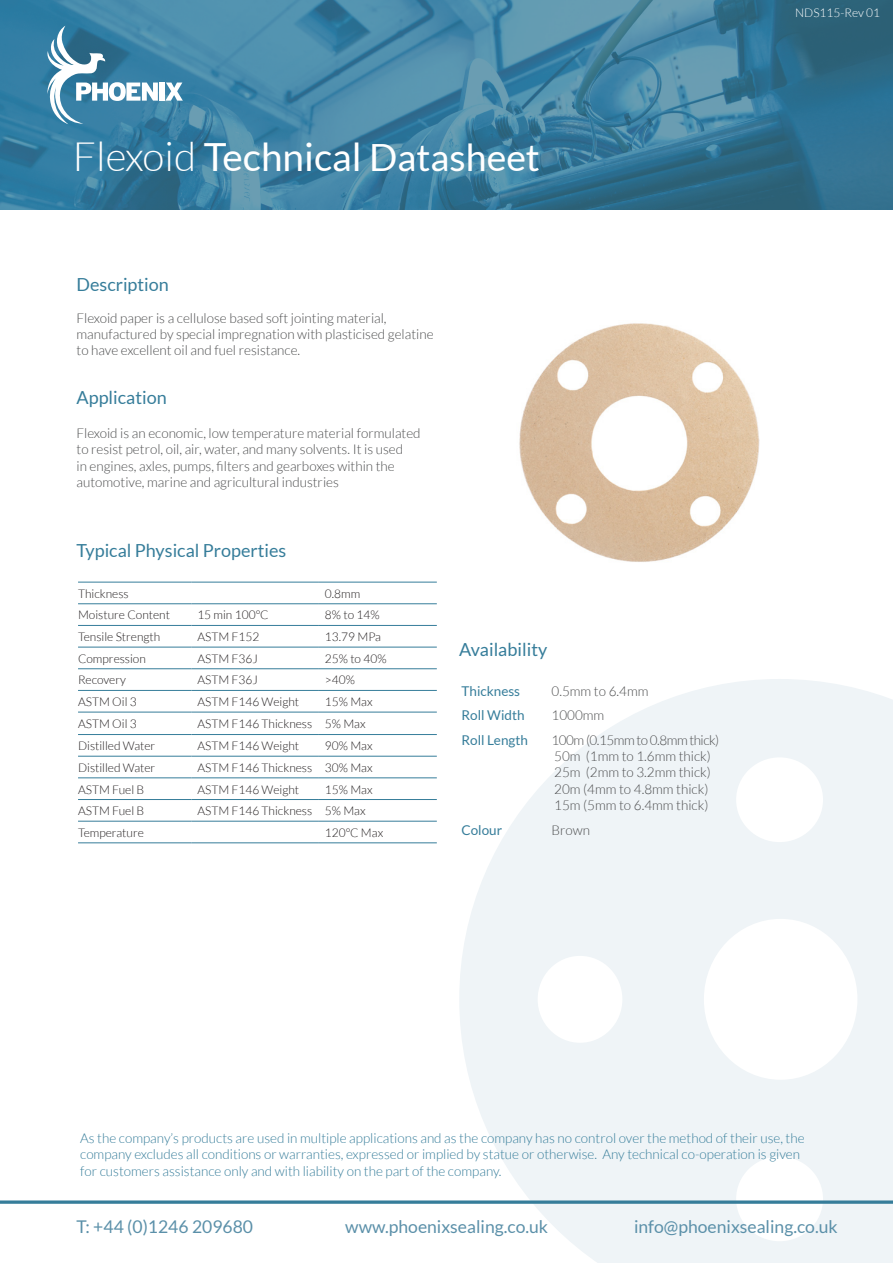
<style>
.page{position:relative;width:893px;height:1263px;background:#fff}
.page>*{position:absolute;margin:0;border:0;box-sizing:border-box;transform-origin:0 0}
.t1{font:38.85px "Lato";color:#fff}
.t2{font:18px "Lato";color:#367d9a}
.t3{font:17.55px "Lato";color:#5b90a9}
.t4{font:300 13.5px/16.2px "Lato";color:#4b4c4d}
.t5{font:300 13.5px/16.2px "Lato";color:#367d9a}
.t6{font:13.5px "Lato";color:#367d9a}
.t7{font:300 12px "Lato";color:#231f20}
.t8{font:300 12px "Lato";color:#fff}
.s1{font-weight:300;font-size:40.5px}
.s2{font-size:37.5px}
</style>
<div class="page">
<svg style="left:459px;top:679px;width:434px;height:584px;fill:#eff4f7"></svg>
<svg style="left:0;top:0;width:893px;height:210px;background:#3e7f9e"></svg>
<svg style="left:46px;top:26px;width:112px;height:98px"></svg>
<div style="left:159px;top:83px;width:6px;height:18px;background:#fff"></div>
<svg style="left:165px;top:83px;width:18px;height:18px"></svg>
<img style="left:519px;top:323px;width:241px;height:239px">
<hr style="left:78px;top:582px;width:113px;height:1px;background:#367d9a">
<hr style="left:191px;top:582px;width:128px;height:1px;background:#367d9a">
<hr style="left:319px;top:582px;width:118px;height:1px;background:#367d9a">
<hr style="left:78px;top:603px;width:113px;height:1px;background:#367d9a">
<hr style="left:191px;top:603px;width:128px;height:1px;background:#367d9a">
<hr style="left:319px;top:603px;width:118px;height:1px;background:#367d9a">
<hr style="left:78px;top:625px;width:113px;height:1px;background:#367d9a">
<hr style="left:191px;top:625px;width:128px;height:1px;background:#367d9a">
<hr style="left:319px;top:625px;width:118px;height:1px;background:#367d9a">
<hr style="left:78px;top:647px;width:113px;height:1px;background:#367d9a">
<hr style="left:191px;top:647px;width:128px;height:1px;background:#367d9a">
<hr style="left:319px;top:647px;width:118px;height:1px;background:#367d9a">
<hr style="left:78px;top:668px;width:113px;height:1px;background:#367d9a">
<hr style="left:191px;top:668px;width:128px;height:1px;background:#367d9a">
<hr style="left:319px;top:668px;width:118px;height:1px;background:#367d9a">
<hr style="left:78px;top:690px;width:113px;height:1px;background:#367d9a">
<hr style="left:191px;top:690px;width:128px;height:1px;background:#367d9a">
<hr style="left:319px;top:690px;width:118px;height:1px;background:#367d9a">
<hr style="left:78px;top:712px;width:113px;height:1px;background:#367d9a">
<hr style="left:191px;top:712px;width:128px;height:1px;background:#367d9a">
<hr style="left:319px;top:712px;width:118px;height:1px;background:#367d9a">
<hr style="left:78px;top:734px;width:113px;height:1px;background:#367d9a">
<hr style="left:191px;top:734px;width:128px;height:1px;background:#367d9a">
<hr style="left:319px;top:734px;width:118px;height:1px;background:#367d9a">
<hr style="left:78px;top:756px;width:113px;height:1px;background:#367d9a">
<hr style="left:191px;top:756px;width:128px;height:1px;background:#367d9a">
<hr style="left:319px;top:756px;width:118px;height:1px;background:#367d9a">
<hr style="left:78px;top:777px;width:113px;height:1px;background:#367d9a">
<hr style="left:191px;top:777px;width:128px;height:1px;background:#367d9a">
<hr style="left:319px;top:777px;width:118px;height:1px;background:#367d9a">
<hr style="left:78px;top:799px;width:113px;height:1px;background:#367d9a">
<hr style="left:191px;top:799px;width:128px;height:1px;background:#367d9a">
<hr style="left:319px;top:799px;width:118px;height:1px;background:#367d9a">
<hr style="left:78px;top:821px;width:113px;height:1px;background:#367d9a">
<hr style="left:191px;top:821px;width:128px;height:1px;background:#367d9a">
<hr style="left:319px;top:821px;width:118px;height:1px;background:#367d9a">
<hr style="left:78px;top:842px;width:113px;height:1px;background:#367d9a">
<hr style="left:191px;top:842px;width:128px;height:1px;background:#367d9a">
<hr style="left:319px;top:842px;width:118px;height:1px;background:#367d9a">
<svg style="left:0;top:1200px;width:893px;height:4px;background:#5792aa"></svg>
<p class="t1" style="left:73px;top:135px;width:468px"><span class="s1">Flexoid</span> Technical <span class="s2">Datasheet</span></p>
<p class="t2" style="left:77px;top:274px;width:94px">Description</p>
<p class="t4" style="left:77px;top:310px;width:359px">Flexoid paper is a cellulose based soft jointing material, manufactured by special impregnation with plasticised gelatine to have excellent oil and fuel resistance.</p>
<p class="t2" style="left:77px;top:387px;width:92px">Application</p>
<p class="t4" style="left:77px;top:425px;width:346px">Flexoid is an economic, low temperature material formulated to resist petrol, oil, air, water, and many solvents. It is used<br>in engines, axles, pumps, filters and gearboxes within the automotive, marine and agricultural industries</p>
<p class="t2" style="left:77px;top:540px;width:211px">Typical Physical Properties</p>
<p class="t7" style="left:78px;top:587px;width:52px">Thickness</p>
<p class="t7" style="left:325px;top:587px;width:37px">0.8mm</p>
<p class="t7" style="left:78px;top:609px;width:93px">Moisture Content</p>
<p class="t7" style="left:197px;top:609px;width:73px">15 min 100°C</p>
<p class="t7" style="left:325px;top:609px;width:56px">8% to 14%</p>
<p class="t7" style="left:78px;top:630px;width:84px">Tensile Strength</p>
<p class="t7" style="left:197px;top:630px;width:63px">ASTM F152</p>
<p class="t7" style="left:325px;top:630px;width:58px">13.79 MPa</p>
<p class="t7" style="left:78px;top:652px;width:69px">Compression</p>
<p class="t7" style="left:197px;top:652px;width:62px">ASTM F36J</p>
<p class="t7" style="left:325px;top:652px;width:63px">25% to 40%</p>
<p class="t7" style="left:78px;top:674px;width:50px">Recovery</p>
<p class="t7" style="left:197px;top:674px;width:62px">ASTM F36J</p>
<p class="t7" style="left:325px;top:674px;width:32px">&gt;40%</p>
<p class="t7" style="left:78px;top:695px;width:60px">ASTM Oil 3</p>
<p class="t7" style="left:197px;top:695px;width:103px">ASTM F146 Weight</p>
<p class="t7" style="left:325px;top:695px;width:49px">15% Max</p>
<p class="t7" style="left:78px;top:717px;width:60px">ASTM Oil 3</p>
<p class="t7" style="left:197px;top:717px;width:116px">ASTM F146 Thickness</p>
<p class="t7" style="left:325px;top:717px;width:42px">5% Max</p>
<p class="t7" style="left:78px;top:739px;width:79px">Distilled Water</p>
<p class="t7" style="left:197px;top:739px;width:103px">ASTM F146 Weight</p>
<p class="t7" style="left:325px;top:739px;width:49px">90% Max</p>
<p class="t7" style="left:78px;top:761px;width:79px">Distilled Water</p>
<p class="t7" style="left:197px;top:761px;width:116px">ASTM F146 Thickness</p>
<p class="t7" style="left:325px;top:761px;width:49px">30% Max</p>
<p class="t7" style="left:78px;top:783px;width:68px">ASTM Fuel B</p>
<p class="t7" style="left:197px;top:783px;width:103px">ASTM F146 Weight</p>
<p class="t7" style="left:325px;top:783px;width:49px">15% Max</p>
<p class="t7" style="left:78px;top:804px;width:68px">ASTM Fuel B</p>
<p class="t7" style="left:197px;top:804px;width:116px">ASTM F146 Thickness</p>
<p class="t7" style="left:325px;top:804px;width:42px">5% Max</p>
<p class="t7" style="left:78px;top:826px;width:67px">Temperature</p>
<p class="t7" style="left:325px;top:826px;width:60px">120°C Max</p>
<p class="t2" style="left:459px;top:640px;width:90px">Availability</p>
<p class="t6" style="left:462px;top:683px;width:60px">Thickness</p>
<p class="t4" style="left:552px;top:683px;width:98px">0.5mm to 6.4mm</p>
<p class="t6" style="left:462px;top:708px;width:65px">Roll Width</p>
<p class="t4" style="left:552px;top:707px;width:54px">1000mm</p>
<p class="t6" style="left:462px;top:733px;width:68px">Roll Length</p>
<p class="t4" style="left:552px;top:732px;width:169px">100m (0.15mm to 0.8mm thick)<br>50m (1mm to 1.6mm thick)<br>25m (2mm to 3.2mm thick)<br>20m (4mm to 4.8mm thick)<br>15m (5mm to 6.4mm thick)</p>
<p class="t6" style="left:462px;top:822px;width:42px">Colour</p>
<p class="t4" style="left:552px;top:822px;width:40px">Brown</p>
<p class="t8" style="left:795px;top:7px;width:87px">NDS115-Rev 01</p>
<p class="t5" style="left:80px;top:1130px;width:726px">As the company’s products are used in multiple applications and as the company has no control over the method of their use, the company excludes all conditions or warranties, expressed or implied by statue or otherwise. Any technical co-operation is given for customers assistance only and with liability on the part of the company.</p>
<p class="t3" style="left:77px;top:1217px;width:178px">T: +44 (0)1246 209680</p>
<p class="t3" style="left:345px;top:1217px;width:204px">www.phoenixsealing.co.uk</p>
<p class="t3" style="left:634px;top:1217px;width:205px">info@phoenixsealing.co.uk</p>
</div>
